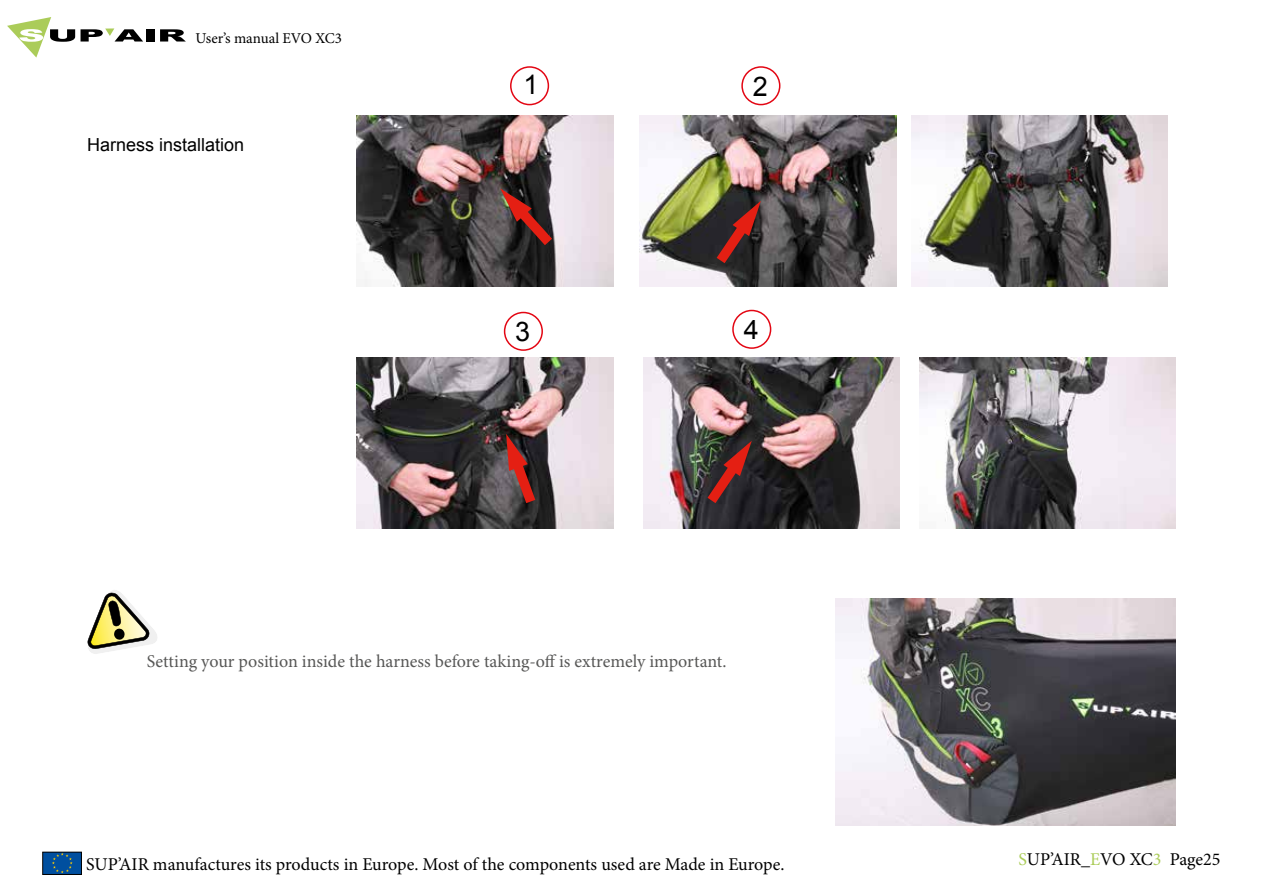
<style>
.page{position:relative;width:1263px;height:893px;background:#fff}
.page>*{position:absolute;margin:0;border:0;box-sizing:border-box;transform-origin:0 0}
.t1{font:27px "Arial";color:#000}
.t2{font:18px "Minion Pro";color:#000}
.t3{font:18px "Minion Pro";color:#575756}
.t4{font:18px "Arial";color:#000}
.t5{font:15px "Minion Pro";letter-spacing:-.005em;color:#000}
.s1{color:#abcc59}
</style>
<div class="page">
<div style="left:43px;top:852px;width:38px;height:22px;background:#004f9f"></div>
<div style="left:43px;top:852px;width:39px;height:23px;border:1px solid #000"></div>
<svg style="left:52px;top:853px;width:21px;height:20px"></svg>
<div style="left:146px;top:29px;width:8px;height:13px;background:#000"></div>
<svg style="left:160px;top:29px;width:26px;height:13px"></svg>
<svg style="left:81px;top:28px;width:62px;height:14px"></svg>
<svg style="left:7px;top:17px;width:68px;height:41px"></svg>
<img style="left:357px;top:115px;width:256px;height:171px">
<img style="left:640px;top:115px;width:256px;height:171px">
<img style="left:911px;top:115px;width:256px;height:171px">
<img style="left:357px;top:357px;width:256px;height:171px">
<img style="left:643px;top:357px;width:256px;height:171px">
<img style="left:919px;top:357px;width:257px;height:171px">
<img style="left:836px;top:598px;width:340px;height:227px">
<svg style="left:500px;top:188px;width:52px;height:57px;background:#5e2f2c"></svg>
<div style="left:510px;top:66px;width:39px;height:39px;border:2px solid #e30613;border-radius:50%"></div>
<div style="left:741px;top:66px;width:39px;height:39px;border:2px solid #e30613;border-radius:50%"></div>
<div style="left:504px;top:312px;width:39px;height:39px;border:2px solid #e30613;border-radius:50%"></div>
<div style="left:732px;top:310px;width:39px;height:39px;border:2px solid #e30613;border-radius:50%"></div>
<svg style="left:717px;top:201px;width:44px;height:62px;background:#572422"></svg>
<svg style="left:506px;top:434px;width:29px;height:69px;background:#762f2d"></svg>
<svg style="left:707px;top:441px;width:45px;height:62px;background:#592926"></svg>
<svg style="left:87px;top:590px;width:70px;height:64px"></svg>
<p class="t5" style="left:196px;top:28px;width:148px">User’s manual EVO XC3</p>
<p class="t4" style="left:87px;top:132px;width:159px">Harness installation</p>
<h1 class="t1" style="left:523px;top:67px;width:17px">1</h1>
<h1 class="t1" style="left:753px;top:69px;width:17px">2</h1>
<h1 class="t1" style="left:515px;top:314px;width:17px">3</h1>
<h1 class="t1" style="left:744px;top:312px;width:17px">4</h1>
<p class="t3" style="left:147px;top:649px;width:581px">Setting your position inside the harness before taking-off is extremely important.</p>
<p class="t2" style="left:86px;top:852px;width:700px">SUP’AIR manufactures its products in Europe. Most of the components used are Made in Europe.</p>
<p class="t2" style="left:1018px;top:847px;width:203px"><span class="s1">S</span>UP’AIR_<span class="s1">E</span>VO XC<span class="s1">3</span> Page25</p>
</div>
